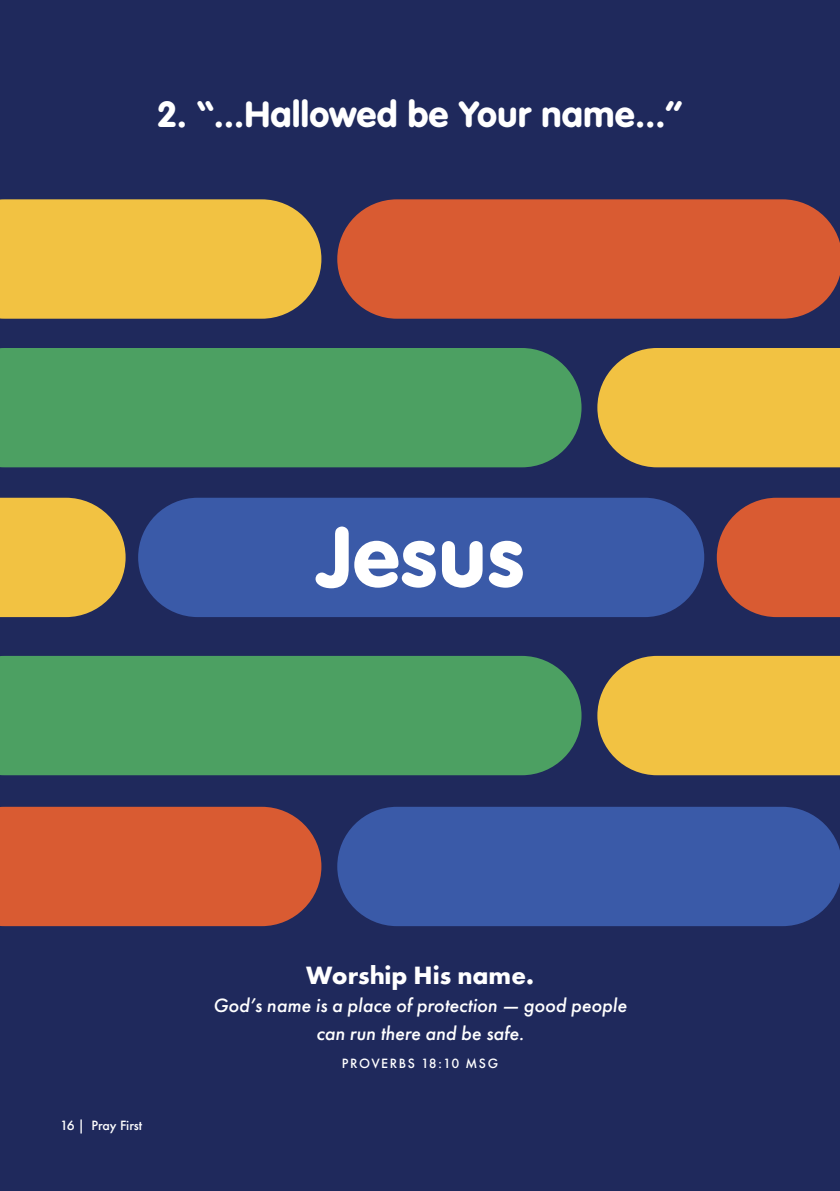
<style>
.page{position:relative;width:840px;height:1191px;background:#fff}
.page>*{position:absolute;margin:0;border:0;box-sizing:border-box;transform-origin:0 0}
.Bold{font:38px "VAG Rundschrift D";color:#fff}
.t1{font:700 26px "Futura PT";color:#fff}
.Scripture{font:italic 500 20px/28px "Futura PT";color:#fff;text-align:center}
.Scripture-2{font:500 14px "Futura PT";letter-spacing:.11em;color:#fff}
.Scripture-3{font:500 14px "Futura PT";color:#fff}
</style>
<div class="page">
<div style="left:0;top:0;width:839px;height:1191px;background:#1f295c"></div>
<div style="left:0;top:199px;width:321px;height:120px;background:#f2c242"></div>
<div style="left:138px;top:498px;width:565px;height:119px;background:#3a5aa8;border-radius:60px"></div>
<div style="left:0;top:806px;width:321px;height:120px;background:#d95b32"></div>
<div style="left:0;top:348px;width:581px;height:119px;background:#4ca062"></div>
<div style="left:0;top:656px;width:581px;height:119px;background:#4ca062"></div>
<div style="left:337px;top:199px;width:502px;height:120px;background:#d95b32"></div>
<div style="left:337px;top:806px;width:502px;height:120px;background:#3a5aa8"></div>
<div style="left:597px;top:348px;width:242px;height:119px;background:#f2c242"></div>
<svg style="left:716px;top:498px;width:123px;height:119px;background:#c25536"></svg>
<svg style="left:0;top:498px;width:125px;height:119px;background:#ddb344"></svg>
<div style="left:597px;top:656px;width:242px;height:119px;background:#f2c242"></div>
<svg style="left:315px;top:526px;width:207px;height:62px"></svg>
<p class="Bold" style="left:157px;top:92px;width:527px">2. “…Hallowed be Your name…”</p>
<p class="Scripture-3" style="left:60px;top:1117px;width:83px">16 | Pray First</p>
<p class="t1" style="left:306px;top:959px;width:229px">Worship His name.</p>
<p class="Scripture" style="left:213px;top:991px;width:415px">God’s name is a place of protection — good people can run there and be safe.</p>
<p class="Scripture-2" style="left:341px;top:1055px;width:158px">PROVERBS 18:10 MSG</p>
</div>
